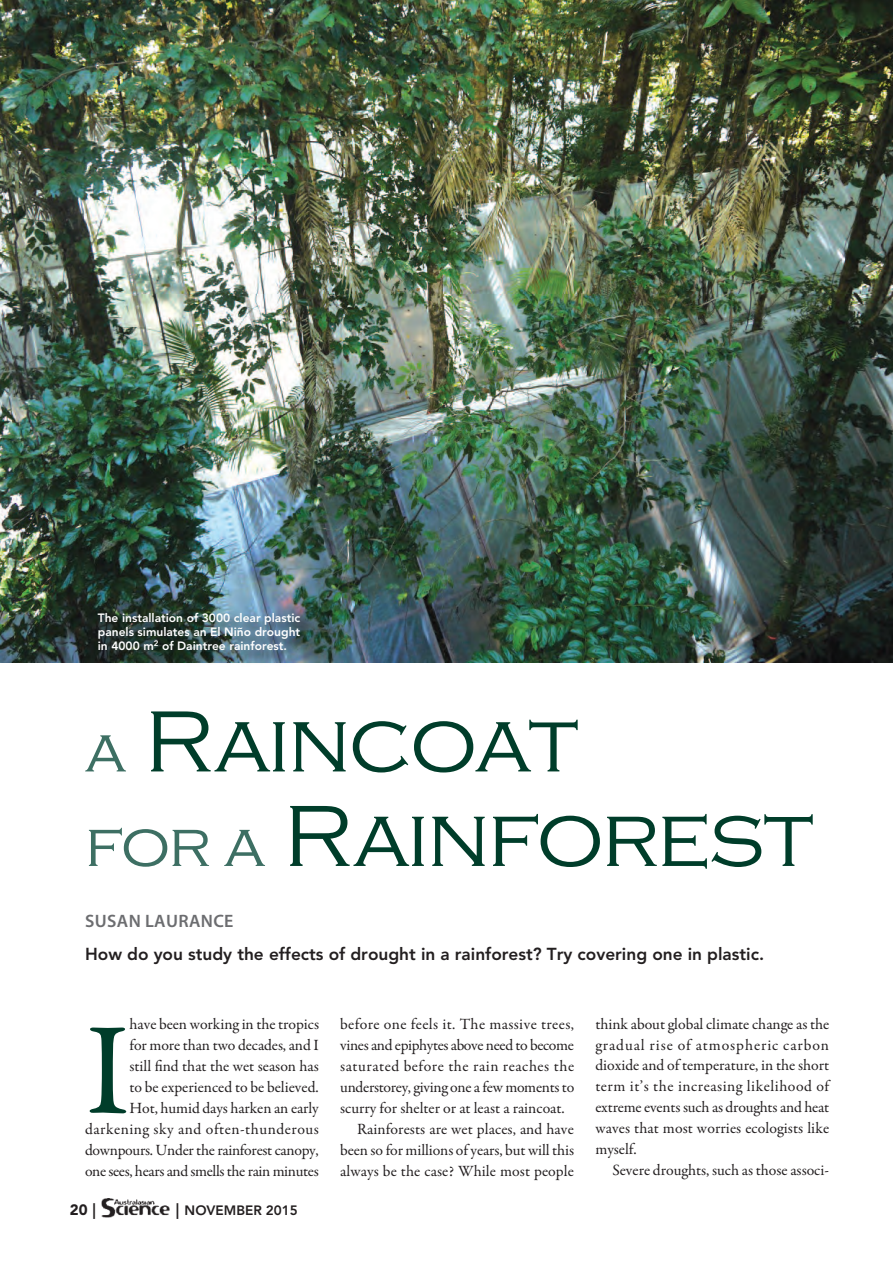
<style>
.page{position:relative;width:893px;height:1263px;background:#fff}
.page>*{position:absolute;margin:0;border:0;box-sizing:border-box;transform-origin:0 0}
.t1{font:131.55px "Garamond Premr Pro";color:#003d2a}
.t2{font:300 90px/94.5px "Copperplate Gothic";letter-spacing:-.025em;color:#003d2a}
.t3{font:600 18px "Myriad Pro";letter-spacing:.02em;color:#6c6d70}
.t4{font:800 17.25px "Avenir LT Std";color:#231f20}
.t5{font:15.75px/21px "Garamond Premr Pro";color:#231f20;text-align:right}
.t6{font:15.75px "Garamond Premr Pro";letter-spacing:-.025em;color:#231f20}
.t7{font:15.75px "Garamond Premr Pro";letter-spacing:-.02em;color:#231f20}
.t8{font:15.75px "Garamond Premr Pro";letter-spacing:.025em;color:#231f20}
.t9{font:15.75px "Garamond Premr Pro";letter-spacing:.035em;color:#231f20}
.t10{font:900 15px "Avenir LT Std";color:#231f20}
.t11{font:800 13.5px "Avenir LT Std";color:#231f20}
.t12{font:800 12px/14.2px "Avenir LT Std";color:#fff;text-align:justify}
.s1{font-size:66px;color:#3d6f63}
.s2{font-weight:800;font-size:15.75px}
.s3{font-size:15.75px}
</style>
<div class="page">
<img style="left:0;top:0;width:893px;height:663px">
<img style="left:102px;top:1198px;width:68px;height:20px">
<img style="left:78px;top:596px;width:258px;height:67px">
<p class="t12" style="left:98px;top:612px;width:204px">The installation of 3000 clear plastic panels simulates an El Niño drought in 4000 m<sup>2</sup> of Daintree rainforest.</p>
<h2 class="t2" style="left:85px;top:693px;width:730px"><span class="s1">a</span> Raincoat<br><span class="s1">for a</span> Rainforest</h2>
<p class="t3" style="left:85px;top:915px;width:150px">SUSAN LAURANCE</p>
<p class="t4" style="left:85px;top:947px;width:681px">How do you study the effects of drought in a rainforest? Try covering one in plastic.</p>
<p class="t5" style="left:85px;top:1014px;width:236px">have been working in the tropics<br>for more than two decades, and I<br>still find that the wet season has<br>to be experienced to be believed.<br>Hot, humid days harken an early darkening sky and often-thunderous downpours. Under the rainforest canopy, one sees, hears and smells the rain minutes</p>
<p class="t8" style="left:340px;top:1017px;width:235px">before one feels it. The massive trees,</p>
<h1 class="t1" style="left:85px;top:1019px;width:46px">I</h1>
<p class="t6" style="left:340px;top:1038px;width:235px">vines and epiphytes above need to become</p>
<p class="t9" style="left:340px;top:1059px;width:235px">saturated before the rain reaches the</p>
<p class="t7" style="left:340px;top:1080px;width:236px">understorey, giving one a few moments to</p>
<p class="t5" style="left:340px;top:1098px;width:226px">scurry for shelter or at least a raincoat.</p>
<p class="t5" style="left:357px;top:1119px;width:218px">Rainforests are wet places, and have</p>
<p class="t5" style="left:340px;top:1140px;width:235px">been so for millions of years, but will this</p>
<p class="t5" style="left:340px;top:1161px;width:235px">always be the case? While most people</p>
<p class="t10" style="left:70px;top:1203px;width:28px">20 <span class="s2">|</span></p>
<p class="t11" style="left:176px;top:1205px;width:124px"><span class="s3">|</span> NOVEMBER 2015</p>
<p class="t5" style="left:595px;top:1014px;width:235px;text-align:justify">think about global climate change as the gradual rise of atmospheric carbon dioxide and of temperature, in the short term it’s the increasing likelihood of extreme events such as droughts and heat waves that most worries ecologists like myself.</p>
<p class="t5" style="left:612px;top:1161px;width:218px">Severe droughts, such as those associ-</p>
</div>
